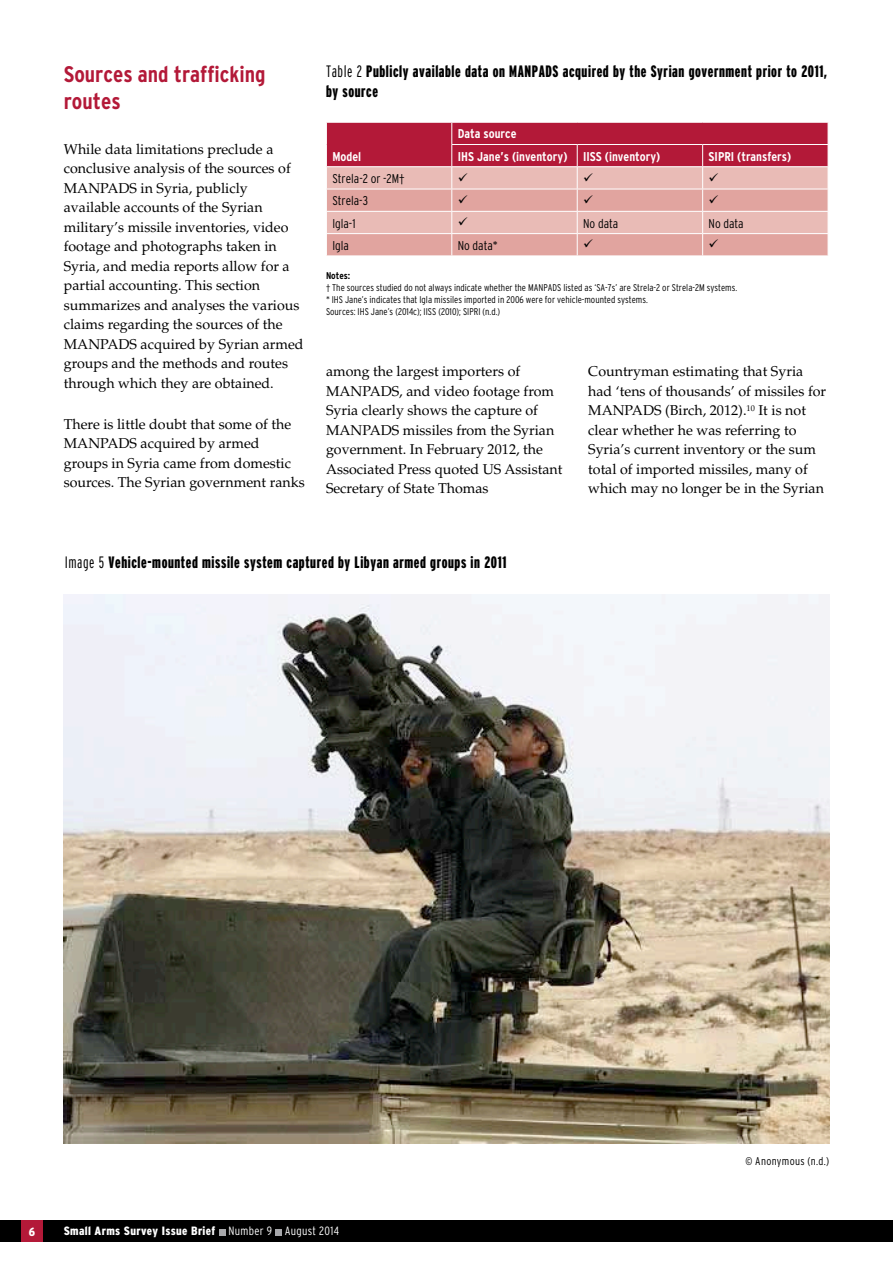
<style>
.page{position:relative;width:893px;height:1263px;background:#fff}
.page>*{position:absolute;margin:0;border:0;box-sizing:border-box;transform-origin:0 0}
.t1{font:700 condensed 22.5px/27px "Interstate";color:#b31938}
.t2{font:900 extra-condensed 16.5px/19.5px "Interstate";letter-spacing:.035em;color:#000}
.t3{font:14.25px/19.5px "Palatino";color:#000}
.t4{font:700 condensed 12.75px/22.2px "Interstate";color:#fff}
.t5{font:300 condensed 12.75px "Interstate";color:#000}
.t6{font:900 condensed 12px "Interstate";letter-spacing:.025em;color:#fff}
.t7{font:300 condensed 11.25px "Interstate";letter-spacing:.025em;color:#000}
.t8{font:300 condensed 9.75px/12px "Interstate";color:#000}
.t9{font:700 condensed 9.75px "Interstate";color:#000}
.s1{font-weight:300}
</style>
<div class="page">
<div style="left:0;top:1220px;width:893px;height:22px;background:#000"></div>
<svg style="left:219px;top:1229px;width:6px;height:6px"></svg>
<div style="left:275px;top:1229px;width:7px;height:6px;background:#a7a8ab"></div>
<div style="left:21px;top:1220px;width:22px;height:22px;background:#b31938"></div>
<img style="left:64px;top:595px;width:765px;height:549px">
<svg style="left:326px;top:122px;width:503px;height:134px;background:#d6848b"></svg>
<h1 class="t1" style="left:64px;top:60px;width:203px">Sources and trafficking routes</h1>
<p class="t3" style="left:64px;top:140px;width:241px">While data limitations preclude a conclusive analysis of the sources of MANPADS in Syria, publicly available accounts of the Syrian military’s missile inventories, video footage and photographs taken in Syria, and media reports allow for a partial accounting. This section summarizes and analyses the various claims regarding the sources of the MANPADS acquired by Syrian armed groups and the methods and routes through which they are obtained.</p>
<p class="t3" style="left:64px;top:414px;width:242px">There is little doubt that some of the MANPADS acquired by armed groups in Syria came from domestic sources. The Syrian government ranks</p>
<p class="t2" style="left:326px;top:61px;width:503px"><span class="s1">Table 2</span> Publicly available data on MANPADS acquired by the Syrian government prior to 2011, by source</p>
<p class="t4" style="left:332px;top:145px;width:30px">Model</p>
<p class="t4" style="left:458px;top:123px;width:204px">Data source<br>IHS Jane’s (inventory) IISS (inventory)</p>
<p class="t4" style="left:709px;top:145px;width:84px">SIPRI (transfers)</p>
<p class="t5" style="left:332px;top:171px;width:74px">Strela-2 or -2M†</p>
<p class="t5" style="left:332px;top:194px;width:37px">Strela-3</p>
<p class="t5" style="left:332px;top:216px;width:25px">Igla-1</p>
<p class="t5" style="left:583px;top:216px;width:37px">No data</p>
<p class="t5" style="left:709px;top:216px;width:37px">No data</p>
<p class="t5" style="left:332px;top:238px;width:18px">Igla</p>
<p class="t5" style="left:458px;top:238px;width:42px">No data*</p>
<p class="t9" style="left:326px;top:270px;width:26px">Notes:</p>
<p class="t8" style="left:326px;top:281px;width:413px">† The sources studied do not always indicate whether the MANPADS listed as ‘SA-7s’ are Strela-2 or Strela-2M systems. * IHS Jane’s indicates that Igla missiles imported in 2006 were for vehicle-mounted systems.<br>Sources: IHS Jane’s (2014c); IISS (2010); SIPRI (n.d.)</p>
<p class="t3" style="left:326px;top:362px;width:238px">among the largest importers of<br>MANPADS, and video footage from<br>Syria clearly shows the capture of<br>MANPADS missiles from the Syrian government. In February 2012, the<br>Associated Press quoted US Assistant<br>Secretary of State Thomas</p>
<p class="t3" style="left:588px;top:362px;width:239px">Countryman estimating that Syria had ‘tens of thousands’ of missiles for MANPADS (Birch, 2012).<sup>10</sup> It is not clear whether he was referring to Syria’s current inventory or the sum total of imported missiles, many of which may no longer be in the Syrian</p>
<p class="t2" style="left:65px;top:553px;width:443px"><span class="s1">Image 5</span> Vehicle-mounted missile system captured by Libyan armed groups in 2011</p>
<p class="t6" style="left:29px;top:1225px;width:8px">6</p>
<p class="t6" style="left:64px;top:1224px;width:277px">Small Arms Survey Issue Brief <span class="s1">Number 9 August 2014</span></p>
<p class="t7" style="left:745px;top:1155px;width:85px">© Anonymous (n.d.)</p>
</div>
